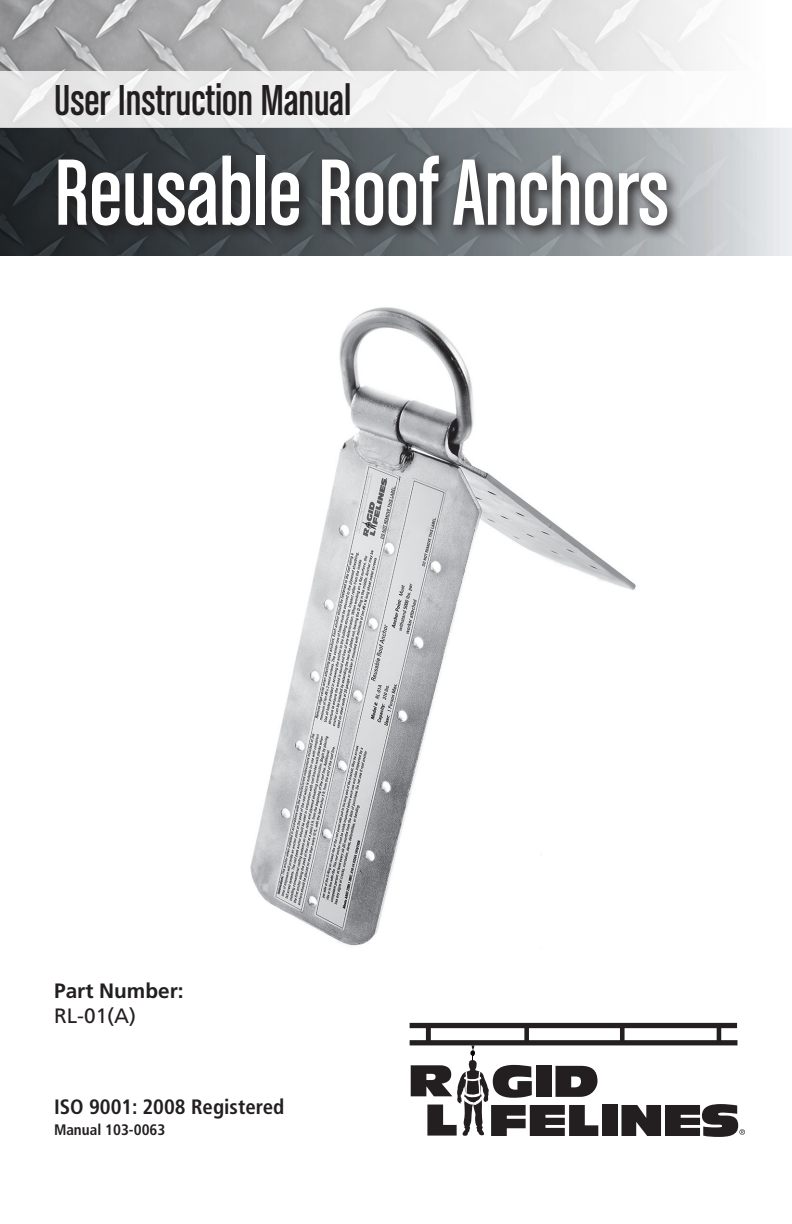
<style>
.page{position:relative;width:792px;height:1224px;background:#fff}
.page>*{position:absolute;margin:0;border:0;box-sizing:border-box;transform-origin:0 0}
.t1{font:100px "Chalet Comprime Cologne Sixty";color:#fff}
.Gray_Title_Sub{font:46px "Chalet Comprime Cologne Sixty";color:#231f20}
.Body_Text{font:700 condensed 20.8px "Frutiger";color:#231f20}
.t2{font:700 20.8px "Frutiger";color:#231f20}
.t3{font:20.8px "Frutiger";color:#231f20}
.Body_Text-2{font:700 condensed 15.2px "Frutiger";color:#231f20}
</style>
<div class="page">
<img style="left:0;top:0;width:713px;height:72px">
<svg style="left:0;top:128px;width:792px;height:127px;background:#7c8184"></svg>
<div style="left:0;top:72px;width:792px;height:56px;background:linear-gradient(to right,#e4e4e4,#fefefe)"></div>
<svg style="left:52px;top:149px;width:630px;height:92px;background:#4b4e51"></svg>
<svg style="left:410px;top:1023px;width:335px;height:114px"></svg>
<img style="left:250px;top:307px;width:386px;height:639px">
<p class="Gray_Title_Sub" style="left:54px;top:75px;width:299px">User Instruction Manual</p>
<p class="t1" style="left:54px;top:137px;width:616px">Reusable Roof Anchors</p>
<p class="t2" style="left:54px;top:978px;width:131px">Part Number:</p>
<p class="t3" style="left:54px;top:1003px;width:84px">RL-01(A)</p>
<p class="Body_Text" style="left:54px;top:1094px;width:232px">ISO 9001: 2008 Registered</p>
<p class="Body_Text-2" style="left:54px;top:1120px;width:113px">Manual 103-0063</p>
</div>
